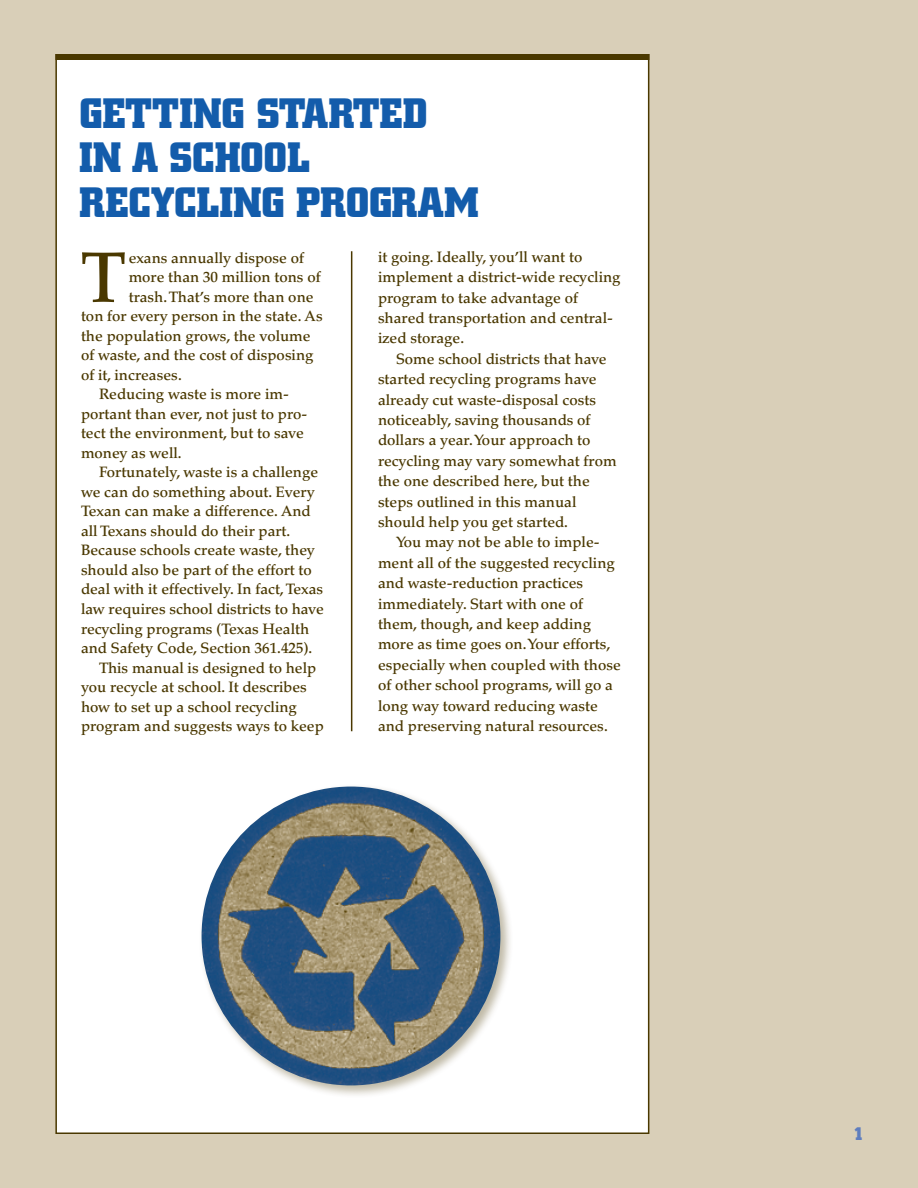
<style>
.page{position:relative;width:918px;height:1188px;background:#d9cfb8}
.page>*{position:absolute;margin:0;border:0;box-sizing:border-box;transform-origin:0 0}
.body_first{font:500 71.25px "Palatino";color:#4a3800}
.t1{font:700 42px/45px "City";letter-spacing:.005em;color:#135cab}
.t2{font:700 18px "City";color:#5e7dbe}
.body{font:500 15px/20.4px "Palatino";color:#4a3800}
.body_first-2{font:500 15px "Palatino";color:#4a3800}
</style>
<div class="page">
<div style="left:55px;top:54px;width:594px;height:1080px;background:#fff;border:2px solid #4a3800"></div>
<div style="left:55px;top:54px;width:594px;height:6px;background:#4a3800"></div>
<hr style="left:351px;top:251px;width:1px;height:480px;background:#4a3800">
<div style="left:198px;top:783px;width:315px;height:315px;background:#4a3800;opacity:.35"></div>
<img style="left:202px;top:787px;width:298px;height:298px;border-radius:149px">
<h1 class="t1" style="left:80px;top:91px;width:401px">GETTING STARTED<br>IN A SCHOOL<br>RECYCLING PROGRAM</h1>
<p class="body_first" style="left:81px;top:236px;width:46px">T</p>
<p class="body_first-2" style="left:129px;top:249px;width:177px">exans annually dispose of</p>
<p class="body" style="left:378px;top:247px;width:244px">it going. Ideally, you’ll want to implement a district-wide recycling program to take advantage of shared transportation and central&shy;ized storage.</p>
<p class="body" style="left:378px;top:349px;width:240px;text-indent:18px">Some school districts that have started recycling programs have already cut waste-disposal costs noticeably, saving thousands of dollars a year. Your approach to recycling may vary somewhat from the one described here, but the steps outlined in this manual should help you get started.</p>
<p class="body" style="left:378px;top:532px;width:244px;text-indent:18px">You may not be able to imple&shy;ment all of the suggested recycling and waste-reduction practices immediately. Start with one of them, though, and keep adding more as time goes on. Your efforts, especially when coupled with those of other school programs, will go a long way toward reducing waste and preserving natural resources.</p>
<p class="body_first-2" style="left:129px;top:268px;width:193px">more than 30 million tons of</p>
<p class="body_first-2" style="left:129px;top:288px;width:186px">trash. That’s more than one</p>
<p class="body_first-2" style="left:81px;top:307px;width:243px">ton for every person in the state. As</p>
<p class="body_first-2" style="left:81px;top:327px;width:231px">the population grows, the volume</p>
<p class="body_first-2" style="left:81px;top:346px;width:234px">of waste, and the cost of disposing</p>
<p class="body_first-2" style="left:81px;top:366px;width:102px">of it, increases.</p>
<p class="body" style="left:81px;top:385px;width:228px;line-height:19.5px;text-indent:18px">Reducing waste is more im&shy;portant than ever, not just to pro&shy;tect the environment, but to save money as well.</p>
<p class="body" style="left:81px;top:463px;width:244px;line-height:19.5px;text-indent:18px">Fortunately, waste is a challenge we can do something about. Every Texan can make a difference. And all Texans should do their part.<br>Because schools create waste, they should also be part of the effort to deal with it effectively. In fact, Texas law requires school districts to have recycling programs (Texas Health and Safety Code, Section 361.425).</p>
<p class="body" style="left:81px;top:658px;width:244px;line-height:19.5px;text-indent:18px">This manual is designed to help you recycle at school. It describes how to set up a school recycling program and suggests ways to keep</p>
<p class="t2" style="left:854px;top:1124px;width:12px">1</p>
</div>
